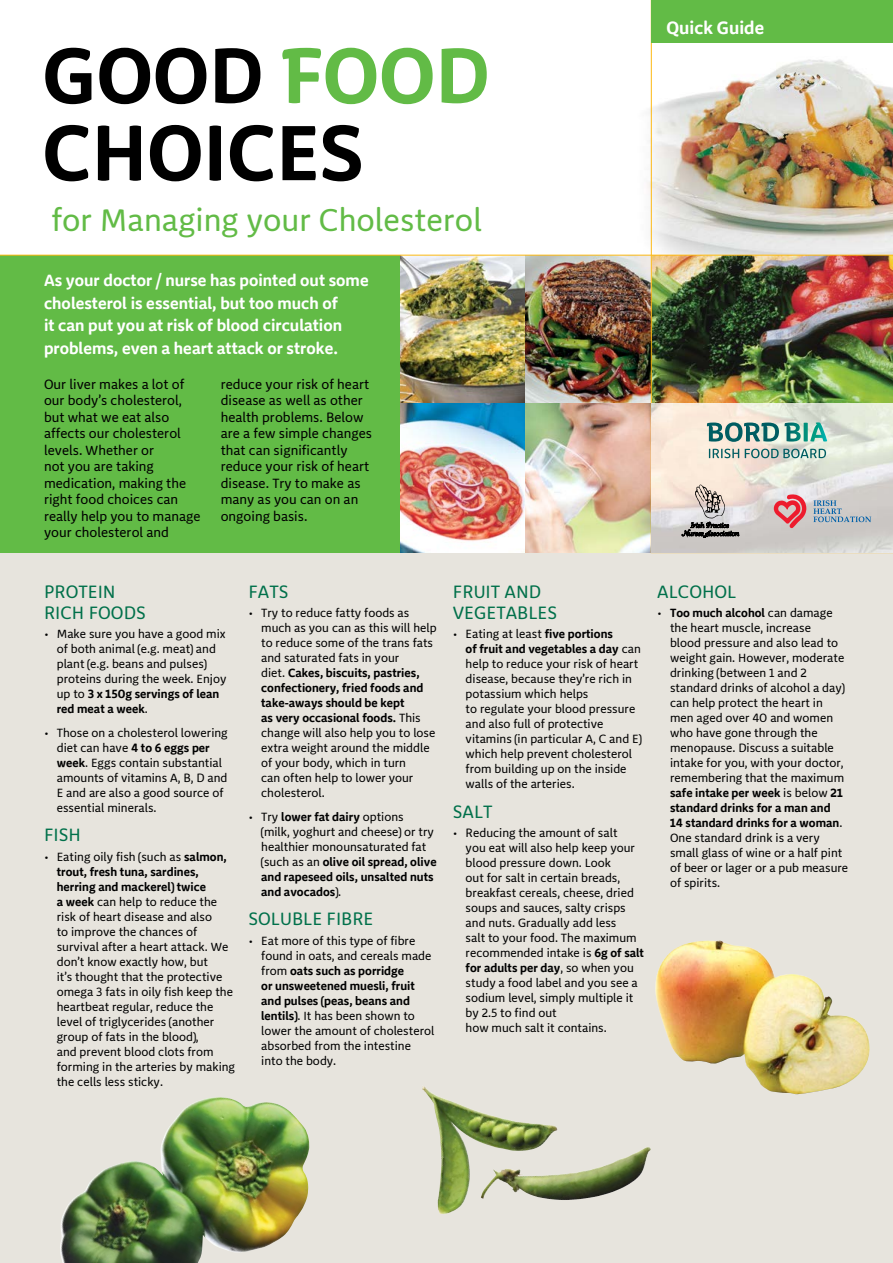
<style>
.page{position:relative;width:893px;height:1263px;background:#fff}
.page>*{position:absolute;margin:0;border:0;box-sizing:border-box;transform-origin:0 0}
.t1{font:700 79.5px/77.2px "Bord Bia Sans";color:#000}
.t2{font:31.5px "Bord Bia Sans";color:#62bb46}
.t3{font:18px/21px "Bord Bia Sans";color:#00704a}
.t4{font:700 18px "Bord Bia Sans";color:#fff}
.t5{font:700 16.5px/22.5px "Bord Bia Sans";color:#fff}
.t6{font:13.5px/16.5px "Bord Bia Sans";color:#000}
.t7{font:12px/15px "Bord Bia Sans";color:#000}
.s1{color:#62bb46}
.s2{font-weight:700}
</style>
<div class="page">
<img style="left:592px;top:38px;width:59px;height:217px">
<div style="left:0;top:525px;width:893px;height:738px;background:#e7e4dd"></div>
<img style="left:60px;top:1097px;width:250px;height:166px">
<div style="left:0;top:255px;width:740px;height:298px;background:#62bb46"></div>
<img style="left:400px;top:256px;width:251px;height:148px">
<img style="left:400px;top:404px;width:251px;height:149px">
<hr style="left:0;top:255px;width:893px;height:1px;background:#fdb913">
<img style="left:422px;top:1086px;width:108px;height:128px">
<img style="left:651px;top:43px;width:242px;height:510px">
<div style="left:651px;top:0;width:242px;height:43px;background:#62bb46"></div>
<img style="left:655px;top:940px;width:215px;height:154px">
<svg style="left:774px;top:494px;width:32px;height:34px"></svg>
<svg style="left:813px;top:500px;width:58px;height:22px"></svg>
<svg style="left:682px;top:485px;width:57px;height:53px;background:#b4aca8"></svg>
<svg style="left:707px;top:422px;width:120px;height:20px;background:#7dafa6"></svg>
<svg style="left:709px;top:449px;width:30px;height:9px"></svg>
<svg style="left:745px;top:449px;width:81px;height:9px"></svg>
<h1 class="t1" style="left:43px;top:37px;width:448px">GOOD <span class="s1">FOOD<br></span>CHOICES</h1>
<h2 class="t2" style="left:51px;top:202px;width:432px">for Managing your Cholesterol</h2>
<h3 class="t5" style="left:44px;top:269px;width:326px">As your doctor / nurse has pointed out some cholesterol is essential, but too much of<br>it can put you at risk of blood circulation problems, even a heart attack or stroke.</h3>
<p class="t6" style="left:44px;top:376px;width:158px">Our liver makes a lot of our body’s cholesterol, but what we eat also affects our cholesterol levels. Whether or<br>not you are taking medication, making the right food choices can really help you to manage your cholesterol and</p>
<p class="t6" style="left:221px;top:376px;width:153px">reduce your risk of heart disease as well as other health problems. Below are a few simple changes that can significantly reduce your risk of heart disease. Try to make as many as you can on an ongoing basis.</p>
<h3 class="t4" style="left:666px;top:17px;width:99px">Quick Guide</h3>
<h3 class="t3" style="left:44px;top:581px;width:103px">PROTEIN<br>RICH FOODS</h3>
<p class="t7" style="left:57px;top:627px;width:171px;text-indent:-13px">• Make sure you have a good mix of both animal (e.g. meat) and plant (e.g. beans and pulses) proteins during the week. Enjoy up to <span class="s2">3 x 150g servings of lean red meat a week</span>.</p>
<p class="t7" style="left:57px;top:725px;width:173px;text-indent:-13px">• Those on a cholesterol lowering diet can have <span class="s2">4 to 6 eggs per week</span>. Eggs contain substantial amounts of vitamins A, B, D and<br>E and are also a good source of essential minerals.</p>
<h3 class="t3" style="left:44px;top:825px;width:38px">FISH</h3>
<p class="t7" style="left:57px;top:849px;width:180px;text-indent:-13px">• Eating oily fish (such as <span class="s2">salmon, trout, fresh tuna, sardines, herring and mackerel) twice<br>a week</span> can help to reduce the risk of heart disease and also<br>to improve the chances of survival after a heart attack. We don’t know exactly how, but<br>it’s thought that the protective omega 3 fats in oily fish keep the heartbeat regular, reduce the level of triglycerides (another group of fats in the blood),<br>and prevent blood clots from forming in the arteries by making the cells less sticky.</p>
<h3 class="t3" style="left:248px;top:581px;width:42px">FATS</h3>
<p class="t7" style="left:261px;top:606px;width:177px;text-indent:-13px">• Try to reduce fatty foods as much as you can as this will help to reduce some of the trans fats and saturated fats in your<br>diet. <span class="s2">Cakes, biscuits, pastries, confectionery, fried foods and take-aways should be kept<br>as very occasional foods.</span> This change will also help you to lose extra weight around the middle of your body, which in turn<br>can often help to lower your cholesterol.</p>
<p class="t7" style="left:261px;top:809px;width:177px;text-indent:-13px">• Try <span class="s2">lower fat dairy</span> options<br>(milk, yoghurt and cheese) or try healthier monounsaturated fat (such as an <span class="s2">olive oil spread, olive and rapeseed oils, unsalted nuts and avocados</span>).</p>
<h3 class="t3" style="left:248px;top:909px;width:126px">SOLUBLE FIBRE</h3>
<p class="t7" style="left:261px;top:933px;width:175px;text-indent:-13px">• Eat more of this type of fibre found in oats, and cereals made from <span class="s2">oats such as porridge<br>or unsweetened muesli, fruit and pulses (peas, beans and lentils)</span>. It has been shown to lower the amount of cholesterol absorbed from the intestine into the body.</p>
<h3 class="t3" style="left:453px;top:581px;width:106px">FRUIT AND<br>VEGETABLES</h3>
<p class="t7" style="left:466px;top:627px;width:177px;text-indent:-13px">• Eating at least <span class="s2">five portions<br>of fruit and vegetables a day</span> can help to reduce your risk of heart disease, because they’re rich in potassium which helps<br>to regulate your blood pressure and also full of protective vitamins (in particular A, C and E) which help prevent cholesterol from building up on the inside walls of the arteries.</p>
<h3 class="t3" style="left:453px;top:801px;width:41px">SALT</h3>
<p class="t7" style="left:466px;top:825px;width:180px;text-indent:-13px">• Reducing the amount of salt<br>you eat will also help keep your blood pressure down. Look<br>out for salt in certain breads, breakfast cereals, cheese, dried soups and sauces, salty crisps and nuts. Gradually add less<br>salt to your food. The maximum recommended intake is <span class="s2">6g of salt for adults per day</span>, so when you study a food label and you see a sodium level, simply multiple it by 2.5 to find out<br>how much salt it contains.</p>
<h3 class="t3" style="left:657px;top:581px;width:81px">ALCOHOL</h3>
<p class="t7" style="left:670px;top:606px;width:180px;text-indent:-13px">• <span class="s2">Too much alcohol</span> can damage the heart muscle, increase<br>blood pressure and also lead to weight gain. However, moderate drinking (between 1 and 2 standard drinks of alcohol a day) can help protect the heart in men aged over 40 and women who have gone through the menopause. Discuss a suitable intake for you, with your doctor, remembering that the maximum <span class="s2">safe intake per week</span> is below <span class="s2">21 standard drinks for a man and<br>14 standard drinks for a woman</span>.<br>One standard drink is a very small glass of wine or a half pint of beer or lager or a pub measure of spirits.</p>
</div>
